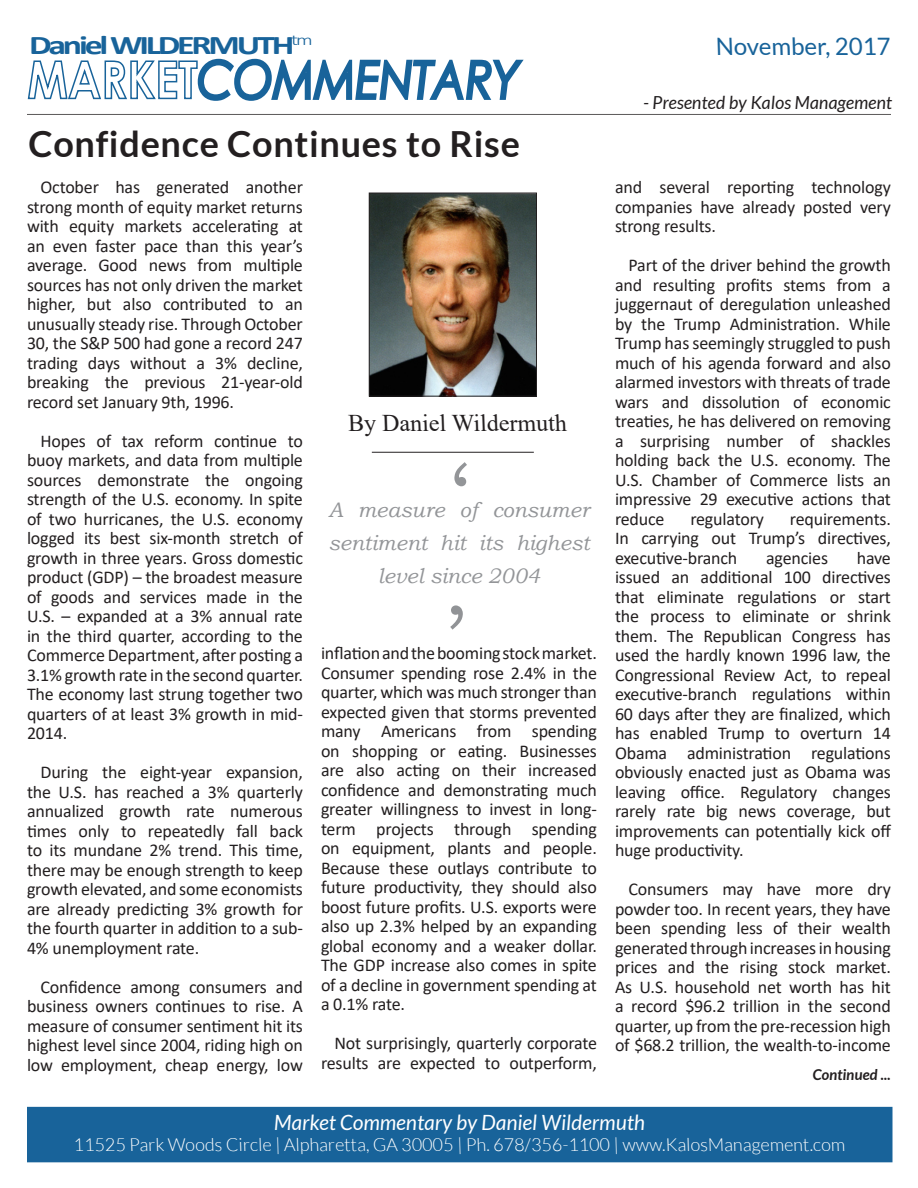
<style>
.page{position:relative;width:918px;height:1188px;background:#fff}
.page>*{position:absolute;margin:0;border:0;box-sizing:border-box;transform-origin:0 0}
.t1{font:84px "Bookman Old Style";color:#939598}
.t2{font:84px "Bookman Old Style";color:#919396}
.t3{font:italic 51.75px "Century Gothic";color:#18639a;scale:.87 1}
.t4{font:700 36px "Lato";letter-spacing:.02em;color:#231f20}
.t5{font:700 27px "Calibri";letter-spacing:-.09em;color:#18639a;scale:1.33 1}
.t6{font:24px "Times New Roman";color:#231f20}
.t7{font:24px "Lato";color:#18639a}
.t8{font:italic 21px/33px "Bookman Old Style";color:#939598;text-align:center}
.t9{font:italic 21px "Lato";color:#fff}
.t10{font:18px/19.5px "Calibri";letter-spacing:-.01em;color:#231f20;text-align:justify}
.t11{font:300 18px "Lato";color:#fff}
.t12{font:italic 18px "Lato";color:#231f20}
.t13{font:italic 700 15px "Lato";color:#231f20}
</style>
<div class="page">
<div style="left:28px;top:1108px;width:864px;height:54px;background:#18639a"></div>
<div style="left:27px;top:1107px;width:866px;height:55px;border:2px solid #18639a"></div>
<img style="left:371px;top:195px;width:164px;height:199px">
<div style="left:369px;top:193px;width:168px;height:203px;border:1px solid #231f20"></div>
<hr style="left:372px;top:452px;width:162px;height:1px;background:#231f20">
<svg style="left:27px;top:58px;width:497px;height:43px"></svg>
<hr style="left:27px;top:114px;width:864px;height:1px;background:#231f20">
<h3 class="t5" style="left:29px;top:26px;width:215px">DanielWILDERMUTH<sup>tm</sup></h3>
<h3 class="t7" style="left:716px;top:33px;width:177px">November, 2017</h3>
<p class="t12" style="left:643px;top:92px;width:251px">- Presented by Kalos Management</p>
<h2 class="t3" style="left:197px;top:44px;width:372px">COMMENTARY</h2>
<h3 class="t4" style="left:29px;top:123px;width:493px">Confidence Continues to Rise</h3>
<p class="t10" style="left:27px;top:177px;width:278px;text-indent:14px">October has generated another strong month of equity market returns with equity markets accelerating at an even faster pace than this year’s average. Good news from multiple sources has not only driven the market higher, but also contributed to an unusually steady rise. Through October 30, the S&amp;P 500 had gone a record 247 trading days without a 3% decline, breaking the previous 21-year-old record set January 9th, 1996.</p>
<p class="t10" style="left:27px;top:431px;width:278px;text-indent:14px">Hopes of tax reform continue to buoy markets, and data from multiple sources demonstrate the ongoing strength of the U.S. economy. In spite of two hurricanes, the U.S. economy logged its best six-month stretch of growth in three years. Gross domestic product (GDP) – the broadest measure of goods and services made in the U.S. – expanded at a 3% annual rate in the third quarter, according to the Commerce Department, after posting a 3.1% growth rate in the second quarter.<br>The economy last strung together two quarters of at least 3% growth in mid-2014.</p>
<p class="t10" style="left:27px;top:762px;width:277px;text-indent:14px">During the eight-year expansion, the U.S. has reached a 3% quarterly annualized growth rate numerous times only to repeatedly fall back to its mundane 2% trend. This time, there may be enough strength to keep growth elevated, and some economists are already predicting 3% growth for the fourth quarter in addition to a sub-4% unemployment rate.</p>
<p class="t10" style="left:27px;top:977px;width:277px;text-indent:14px">Confidence among consumers and business owners continues to rise. A measure of consumer sentiment hit its highest level since 2004, riding high on low employment, cheap energy, low</p>
<h3 class="t6" style="left:349px;top:406px;width:221px">By Daniel Wildermuth</h3>
<h1 class="t1" style="left:449px;top:439px;width:20px">‘</h1>
<p class="t8" style="left:328px;top:493px;width:263px">A measure of consumer sentiment hit its highest level since 2004</p>
<h1 class="t2" style="left:468px;top:653px;width:20px;rotate:-180deg">‘</h1>
<p class="t10" style="left:321px;top:643px;width:277px">inflation and the booming stock market.<br>Consumer spending rose 2.4% in the quarter, which was much stronger than expected given that storms prevented many Americans from spending on shopping or eating. Businesses are also acting on their increased confidence and demonstrating much greater willingness to invest in long&shy;term projects through spending on equipment, plants and people.<br>Because these outlays contribute to future productivity, they should also boost future profits. U.S. exports were also up 2.3% helped by an expanding global economy and a weaker dollar.<br>The GDP increase also comes in spite of a decline in government spending at a 0.1% rate.</p>
<p class="t10" style="left:321px;top:1033px;width:277px;text-align:right">Not surprisingly, quarterly corporate results are expected to outperform,</p>
<p class="t10" style="left:615px;top:177px;width:277px">and several reporting technology companies have already posted very strong results.</p>
<p class="t10" style="left:615px;top:255px;width:277px;text-indent:14px">Part of the driver behind the growth and resulting profits stems from a juggernaut of deregulation unleashed by the Trump Administration. While Trump has seemingly struggled to push much of his agenda forward and also alarmed investors with threats of trade wars and dissolution of economic treaties, he has delivered on removing a surprising number of shackles holding back the U.S. economy. The U.S. Chamber of Commerce lists an impressive 29 executive actions that reduce</p>
<p class="t10" style="left:690px;top:509px;width:75px">regulatory</p>
<p class="t10" style="left:615px;top:509px;width:277px;text-indent:175px">requirements.<br>In carrying out Trump’s directives, executive-branch</p>
<p class="t10" style="left:615px;top:548px;width:278px;text-indent:242px">have issued an additional 100 directives that eliminate regulations or start the process to eliminate or shrink them. The Republican Congress has used the hardly known 1996 law, the Congressional Review Act, to repeal executive-branch regulations within 60 days after they are finalized, which has enabled Trump to overturn 14<br>Obama administration regulations obviously enacted just as Obama was leaving office. Regulatory changes rarely rate big news coverage, but improvements can potentially kick off huge productivity.</p>
<p class="t10" style="left:615px;top:879px;width:277px;text-indent:14px">Consumers may have more dry powder too. In recent years, they have been spending less of their wealth generated through increases in housing prices and the rising stock market.<br>As U.S. household net worth has hit a record $96.2 trillion in the second quarter, up from the pre-recession high of $68.2 trillion, the wealth-to-income</p>
<p class="t10" style="left:766px;top:548px;width:63px">agencies</p>
<p class="t13" style="left:813px;top:1066px;width:80px">Continued ...</p>
<p class="t9" style="left:274px;top:1110px;width:374px">Market Commentary by Daniel Wildermuth</p>
<p class="t11" style="left:74px;top:1135px;width:774px">11525 Park Woods Circle | Alpharetta, GA 30005 | Ph. 678/356-1100 | www.KalosManagement.com</p>
</div>
